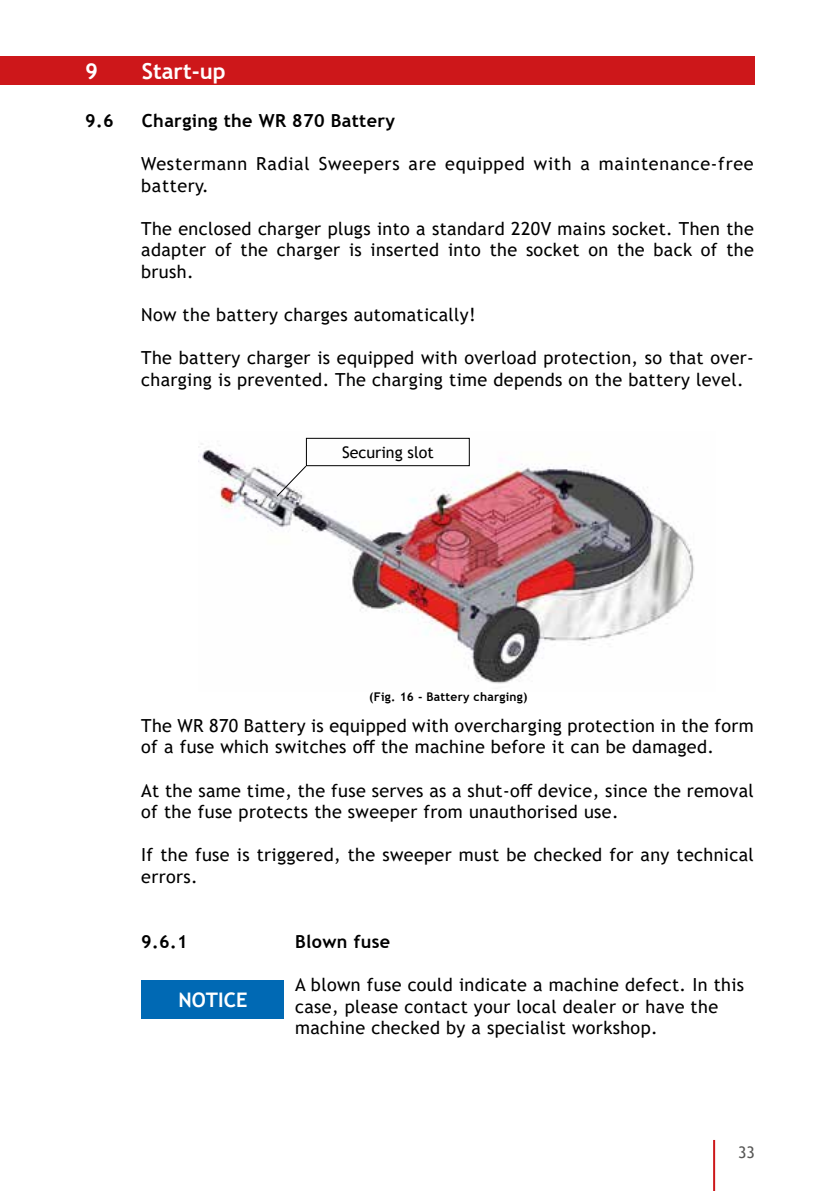
<style>
.page{position:relative;width:840px;height:1191px;background:#fff}
.page>*{position:absolute;margin:0;border:0;box-sizing:border-box;transform-origin:0 0}
.t1{font:700 22px "Trebuchet MS";color:#fff}
.t2{font:700 20px "Trebuchet MS";color:#fff}
.t3{font:18px/21.6px "Trebuchet MS";letter-spacing:.02em;color:#000}
.t4{font:18px/21.6px "Trebuchet MS";letter-spacing:.04em;color:#000}
.t5{font:700 18px "Trebuchet MS";letter-spacing:.02em;color:#000}
.t6{font:16px "Trebuchet MS";color:#000}
.t7{font:16px "Trebuchet MS";color:#575756}
.t8{font:700 12px "Trebuchet MS";letter-spacing:.02em;color:#000}
</style>
<div class="page">
<hr style="left:712px;top:1140px;width:2px;height:51px;background:#cd171a">
<div style="left:0;top:57px;width:754px;height:28px;background:#cd171a"></div>
<img style="left:198px;top:437px;width:496px;height:247px">
<div style="left:142px;top:979px;width:142px;height:39px;background:#0069b4"></div>
<div style="left:306px;top:438px;width:163px;height:28px;border:1px solid #000"></div>
<svg style="left:275px;top:465px;width:32px;height:32px"></svg>
<p class="t1" style="left:85px;top:57px;width:14px">9</p>
<p class="t1" style="left:142px;top:57px;width:85px">Start-up</p>
<p class="t5" style="left:85px;top:109px;width:30px">9.6</p>
<p class="t5" style="left:142px;top:109px;width:254px">Charging the WR 870 Battery</p>
<p class="t4" style="left:141px;top:153px;width:613px">Westermann Radial Sweepers are equipped with a maintenance-free battery.</p>
<p class="t3" style="left:141px;top:217px;width:614px;text-align:justify">The enclosed charger plugs into a standard 220V mains socket. Then the adapter of the charger is inserted into the socket on the back of the brush.</p>
<p class="t3" style="left:141px;top:304px;width:336px">Now the battery charges automatically!</p>
<p class="t3" style="left:141px;top:347px;width:613px">The battery charger is equipped with overload protection, so that over&shy;charging is prevented. The charging time depends on the battery level.</p>
<p class="t6" style="left:342px;top:442px;width:93px">Securing slot</p>
<p class="t8" style="left:369px;top:689px;width:160px">(Fig. 16 - Battery charging)</p>
<p class="t3" style="left:141px;top:714px;width:614px">The WR 870 Battery is equipped with overcharging protection in the form of a fuse which switches off the machine before it can be damaged.</p>
<p class="t3" style="left:141px;top:779px;width:614px">At the same time, the fuse serves as a shut-off device, since the removal of the fuse protects the sweeper from unauthorised use.</p>
<p class="t3" style="left:141px;top:844px;width:613px">If the fuse is triggered, the sweeper must be checked for any technical errors.</p>
<p class="t5" style="left:141px;top:930px;width:48px">9.6.1</p>
<p class="t5" style="left:295px;top:930px;width:97px">Blown fuse</p>
<p class="t3" style="left:295px;top:973px;width:450px">A blown fuse could indicate a machine defect. In this case, please contact your local dealer or have the machine checked by a specialist workshop.</p>
<p class="t2" style="left:178px;top:987px;width:70px">NOTICE</p>
<p class="t7" style="left:737px;top:1142px;width:18px">33</p>
</div>
